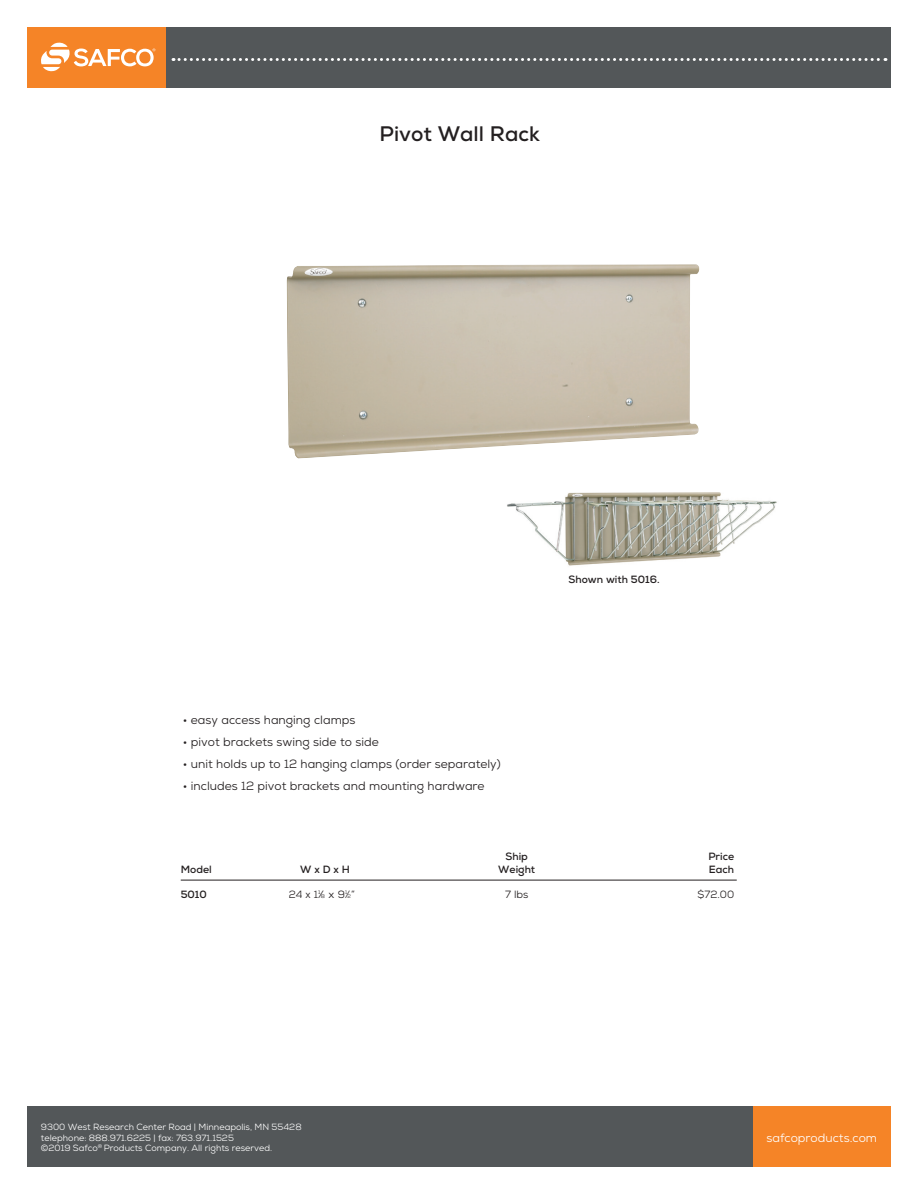
<style>
.page{position:relative;width:918px;height:1188px;background:#fff}
.page>*{position:absolute;margin:0;border:0;box-sizing:border-box;transform-origin:0 0}
.t1{font:700 21px "Nexa";color:#231f20}
.t2{font:12px "Nexa";color:#231f20}
.t3{font:12px "Nexa";color:#fff}
.t4{font:700 10.5px "Nexa";color:#231f20}
.t5{font:10.5px "Nexa";color:#231f20}
.t6{font:9px/10.8px "Nexa";color:#fff}
.s1{font-size:5.25px}
</style>
<div class="page">
<div style="left:165px;top:27px;width:726px;height:60px;background:#535759"></div>
<svg style="left:173px;top:58px;width:713px;height:3px"></svg>
<div style="left:753px;top:1106px;width:138px;height:61px;background:#f58427"></div>
<div style="left:27px;top:1106px;width:726px;height:61px;background:#535759"></div>
<div style="left:27px;top:27px;width:138px;height:60px;background:#f58427"></div>
<svg style="left:41px;top:42px;width:114px;height:30px"></svg>
<img style="left:507px;top:492px;width:270px;height:74px">
<hr style="left:181px;top:880px;width:556px;height:1px;background:#231f20">
<img style="left:287px;top:264px;width:413px;height:194px">
<h1 class="t1" style="left:380px;top:120px;width:162px">Pivot Wall Rack</h1>
<p class="t2" style="left:183px;top:713px;width:174px">• easy access hanging clamps</p>
<p class="t2" style="left:183px;top:735px;width:197px">• pivot brackets swing side to side</p>
<p class="t2" style="left:183px;top:757px;width:320px">• unit holds up to 12 hanging clamps (order separately)</p>
<p class="t2" style="left:183px;top:778px;width:303px">• includes 12 pivot brackets and mounting hardware</p>
<p class="t4" style="left:568px;top:573px;width:93px">Shown with 5016.</p>
<p class="t4" style="left:506px;top:850px;width:24px">Ship</p>
<p class="t4" style="left:708px;top:850px;width:27px">Price</p>
<p class="t4" style="left:181px;top:863px;width:33px">Model</p>
<p class="t4" style="left:300px;top:863px;width:51px">W x D x H</p>
<p class="t4" style="left:498px;top:863px;width:38px">Weight</p>
<p class="t4" style="left:709px;top:863px;width:27px">Each</p>
<p class="t4" style="left:181px;top:887px;width:28px">5010</p>
<p class="t5" style="left:289px;top:887px;width:68px">24 x 1<sup>1</sup>⁄<span class="s1">8</span> x 9<sup>1</sup>⁄<span class="s1">2</span>”</p>
<p class="t5" style="left:505px;top:887px;width:25px">7 lbs</p>
<p class="t5" style="left:698px;top:887px;width:38px">$72.00</p>
<p class="t6" style="left:41px;top:1121px;width:262px">9300 West Research Center Road | Minneapolis, MN 55428 telephone: 888.971.6225 | fax: 763.971.1525<br>©2019 Safco<sup>®</sup> Products Company. All rights reserved.</p>
<p class="t3" style="left:766px;top:1130px;width:112px">safcoproducts.com</p>
</div>
